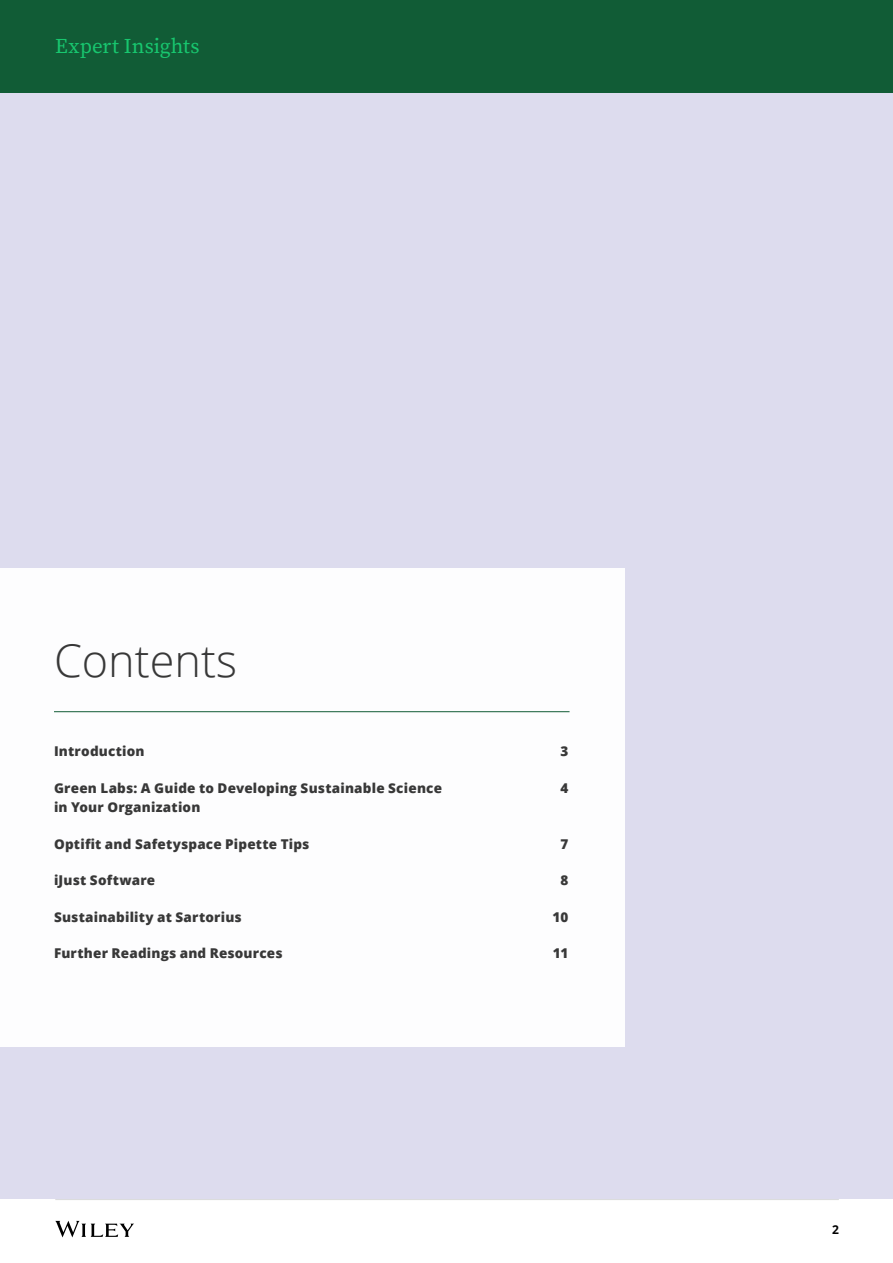
<style>
.page{position:relative;width:893px;height:1263px;background:#fff}
.page>*{position:absolute;margin:0;border:0;box-sizing:border-box;transform-origin:0 0}
.t1{font:300 45px "Open Sans";color:#383838}
.t2{font:21px "Source Serif Pro";letter-spacing:.005em;color:#18c76f}
.t3{font:800 13.5px "Open Sans";letter-spacing:.015em;color:#383838}
.t4{font:700 12px "Open Sans";color:#000}
</style>
<div class="page">
<svg style="left:55px;top:1221px;width:79px;height:16px"></svg>
<hr style="left:55px;top:1199px;width:784px;height:1px;background:#d8d9da">
<div style="left:0;top:0;width:893px;height:94px;background:#115c36"></div>
<div style="left:0;top:94px;width:893px;height:1105px;background:#dddcee"></div>
<div style="left:0;top:568px;width:624px;height:479px;background:#fff"></div>
<hr style="left:54px;top:711px;width:516px;height:1px;background:#115c36">
<h2 class="t2" style="left:55px;top:32px;width:146px">Expert Insights</h2>
<h1 class="t1" style="left:54px;top:630px;width:185px">Contents</h1>
<p class="t3" style="left:54px;top:741px;width:92px">Introduction</p>
<p class="t3" style="left:561px;top:741px;width:9px">3</p>
<p class="t3" style="left:54px;top:777px;width:389px">Green Labs: A Guide to Developing Sustainable Science</p>
<p class="t3" style="left:561px;top:777px;width:9px">4</p>
<p class="t3" style="left:54px;top:797px;width:148px">in Your Organization</p>
<p class="t3" style="left:54px;top:833px;width:257px">Optifit and Safetyspace Pipette Tips</p>
<p class="t3" style="left:561px;top:833px;width:9px">7</p>
<p class="t3" style="left:54px;top:870px;width:103px">iJust Software</p>
<p class="t3" style="left:561px;top:870px;width:9px">8</p>
<p class="t3" style="left:54px;top:906px;width:189px">Sustainability at Sartorius</p>
<p class="t3" style="left:553px;top:906px;width:17px">10</p>
<p class="t3" style="left:54px;top:943px;width:230px">Further Readings and Resources</p>
<p class="t3" style="left:553px;top:943px;width:17px">11</p>
<p class="t4" style="left:832px;top:1221px;width:8px">2</p>
</div>
